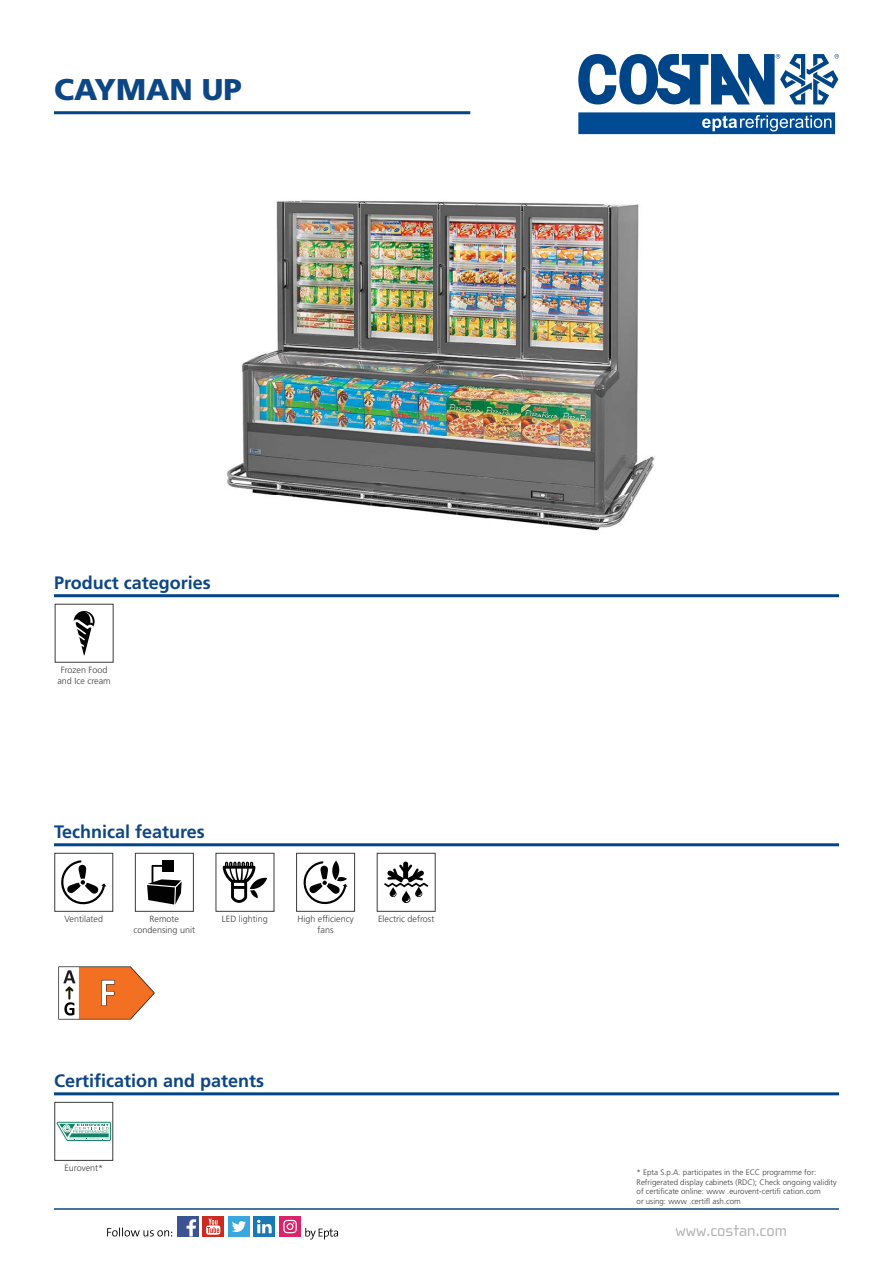
<style>
.page{position:relative;width:893px;height:1263px;background:#fff}
.page>*{position:absolute;margin:0;border:0;box-sizing:border-box;transform-origin:0 0}
.t1{font:900 30px "Frutiger LT Std";color:#0c4684}
.t2{font:700 18px "Frutiger LT Std";color:#0c4684}
.t3{font:16.5px "Cholla Wide";color:#b3b2b2}
.t4{font:300 9px/10.8px "Frutiger LT Std";color:#3c3c3b;text-align:center}
.t5{font:300 7.95px/9.6px "Frutiger LT Std";color:#3c3c3b}
</style>
<div class="page">
<hr style="left:54px;top:1208px;width:785px;height:2px;background:#0c4684">
<div style="left:203px;top:1216px;width:21px;height:21px;background:#cb2a20"></div>
<svg style="left:206px;top:1218px;width:14px;height:17px"></svg>
<div style="left:177px;top:1216px;width:21px;height:21px;background:#3b5293"></div>
<svg style="left:187px;top:1219px;width:9px;height:17px"></svg>
<div style="left:254px;top:1216px;width:21px;height:21px;background:#1a78b4"></div>
<svg style="left:257px;top:1220px;width:15px;height:13px"></svg>
<div style="left:228px;top:1216px;width:22px;height:21px;background:#3aa7df"></div>
<svg style="left:232px;top:1221px;width:14px;height:11px"></svg>
<svg style="left:107px;top:1227px;width:65px;height:9px"></svg>
<svg style="left:305px;top:1228px;width:33px;height:11px"></svg>
<div style="left:279px;top:1216px;width:22px;height:21px;background:#dc226b"></div>
<svg style="left:283px;top:1220px;width:14px;height:13px"></svg>
<hr style="left:54px;top:111px;width:416px;height:3px;background:#014587">
<hr style="left:54px;top:1092px;width:785px;height:3px;background:#014587">
<hr style="left:54px;top:843px;width:785px;height:3px;background:#014587">
<hr style="left:54px;top:594px;width:785px;height:3px;background:#014587">
<svg style="left:578px;top:54px;width:261px;height:80px"></svg>
<svg style="left:74px;top:611px;width:21px;height:45px"></svg>
<div style="left:55px;top:604px;width:59px;height:59px;border:1px solid #3c3c3b"></div>
<img style="left:227px;top:200px;width:428px;height:331px">
<svg style="left:57px;top:1122px;width:54px;height:19px"></svg>
<div style="left:54px;top:1102px;width:59px;height:59px;border:1px solid #3c3c3b"></div>
<svg style="left:61px;top:860px;width:45px;height:45px"></svg>
<div style="left:54px;top:853px;width:59px;height:59px;border:1px solid #3c3c3b"></div>
<div style="left:163px;top:860px;width:11px;height:12px;background:#020203"></div>
<svg style="left:147px;top:865px;width:35px;height:39px"></svg>
<div style="left:135px;top:853px;width:59px;height:59px;border:1px solid #3c3c3b"></div>
<svg style="left:250px;top:877px;width:17px;height:13px"></svg>
<svg style="left:223px;top:862px;width:35px;height:41px"></svg>
<div style="left:216px;top:853px;width:58px;height:59px;border:1px solid #3c3c3b"></div>
<svg style="left:303px;top:861px;width:45px;height:44px"></svg>
<svg style="left:331px;top:860px;width:9px;height:20px"></svg>
<div style="left:296px;top:853px;width:59px;height:59px;border:1px solid #3c3c3b"></div>
<svg style="left:384px;top:861px;width:44px;height:42px"></svg>
<div style="left:377px;top:853px;width:59px;height:59px;border:1px solid #3c3c3b"></div>
<img style="left:59px;top:967px;width:95px;height:52px">
<h1 class="t1" style="left:54px;top:72px;width:189px">CAYMAN UP</h1>
<h2 class="t2" style="left:54px;top:572px;width:158px">Product categories</h2>
<p class="t4" style="left:57px;top:664px;width:55px">Frozen Food and Ice cream</p>
<h2 class="t2" style="left:54px;top:821px;width:152px">Technical features</h2>
<p class="t4" style="left:65px;top:914px;width:40px">Ventilated</p>
<p class="t4" style="left:134px;top:914px;width:63px">Remote condensing unit</p>
<p class="t4" style="left:222px;top:914px;width:48px">LED lighting</p>
<p class="t4" style="left:297px;top:914px;width:58px">High efficiency fans</p>
<p class="t4" style="left:378px;top:914px;width:58px">Electric defrost</p>
<h2 class="t2" style="left:54px;top:1070px;width:212px">Certification and patents</h2>
<p class="t4" style="left:64px;top:1163px;width:40px">Eurovent*</p>
<p class="t5" style="left:637px;top:1167px;width:202px">* Epta S.p.A. participates in the ECC programme for:<br>Refrigerated display cabinets (RDC); Check ongoing validity of certificate online: www .eurovent-certifi cation.com<br>or using: www .certifl ash.com</p>
<h3 class="t3" style="left:675px;top:1221px;width:113px">www.costan.com</h3>
</div>
